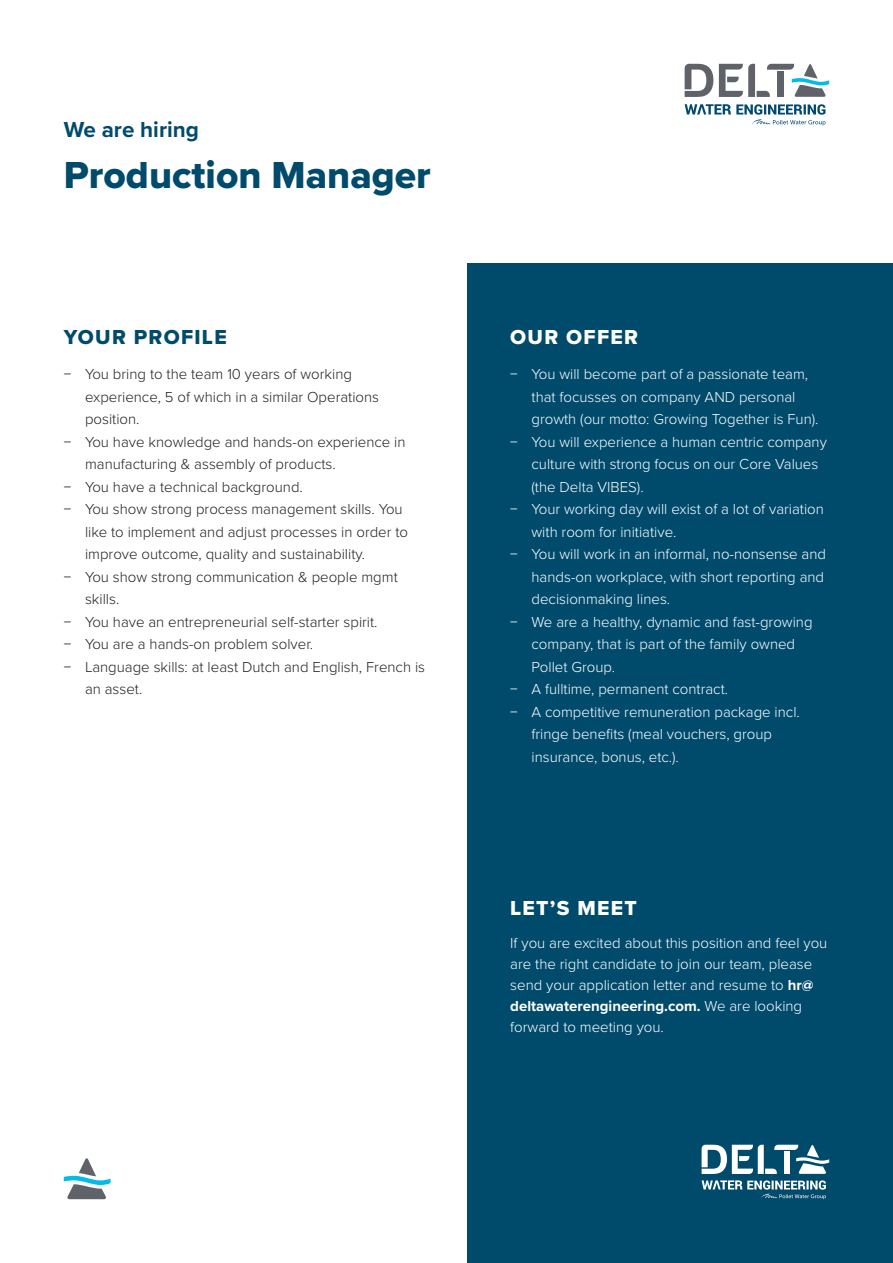
<style>
.page{position:relative;width:893px;height:1263px;background:#fff}
.page>*{position:absolute;margin:0;border:0;box-sizing:border-box;transform-origin:0 0}
.t1{font:39px "Proxima Nova Extrabld";color:#004b6c}
.t2{font:700 22.5px "Proxima Nova";color:#004b6c}
.t3{font:21px "Proxima Nova Extrabld";letter-spacing:.06em;color:#fff}
.t4{font:21px "Proxima Nova Extrabld";letter-spacing:.06em;color:#004b6c}
.t5{font:300 15px/22.5px "Proxima Nova";color:#fff}
.t6{font:300 15px/22.5px "Proxima Nova";color:#231f20}
.s1{font-weight:400}
.s2{font-weight:700}
</style>
<div class="page">
<div style="left:468px;top:264px;width:425px;height:999px;background:#004b6c"></div>
<svg style="left:702px;top:1145px;width:127px;height:29px"></svg>
<svg style="left:702px;top:1180px;width:124px;height:19px"></svg>
<svg style="left:64px;top:1158px;width:47px;height:41px"></svg>
<svg style="left:685px;top:64px;width:28px;height:33px"></svg>
<svg style="left:719px;top:64px;width:110px;height:33px"></svg>
<svg style="left:685px;top:104px;width:140px;height:22px"></svg>
<p class="t2" style="left:64px;top:113px;width:137px">We are hiring</p>
<p class="t1" style="left:64px;top:146px;width:369px">Production Manager</p>
<h1 class="t4" style="left:64px;top:321px;width:164px">YOUR PROFILE</h1>
<p class="t6" style="left:85px;top:362px;width:296px;text-indent:-21px"><span class="s1">−</span> You bring to the team 10 years of working experience, 5 of which in a similar Operations position.</p>
<p class="t6" style="left:85px;top:430px;width:322px;text-indent:-21px"><span class="s1">−</span> You have knowledge and hands-on experience in manufacturing &amp; assembly of products.</p>
<p class="t6" style="left:64px;top:475px;width:241px"><span class="s1">−</span> You have a technical background.</p>
<p class="t6" style="left:85px;top:497px;width:325px;text-indent:-21px"><span class="s1">−</span> You show strong process management skills. You like to implement and adjust processes in order to improve outcome, quality and sustainability.</p>
<p class="t6" style="left:85px;top:565px;width:314px;text-indent:-21px"><span class="s1">−</span> You show strong communication &amp; people mgmt skills.</p>
<p class="t6" style="left:64px;top:610px;width:315px"><span class="s1">−</span> You have an entrepreneurial self-starter spirit.</p>
<p class="t6" style="left:64px;top:632px;width:251px"><span class="s1">−</span> You are a hands-on problem solver.</p>
<p class="t6" style="left:85px;top:655px;width:342px;text-indent:-21px"><span class="s1">−</span> Language skills: at least Dutch and English, French is an asset.</p>
<h1 class="t3" style="left:510px;top:321px;width:129px">OUR OFFER</h1>
<p class="t5" style="left:531px;top:362px;width:288px;text-indent:-21px"><span class="s1">−</span> You will become part of a passionate team, that focusses on company AND personal growth (our motto: Growing Together is Fun).</p>
<p class="t5" style="left:531px;top:430px;width:297px;text-indent:-21px"><span class="s1">−</span> You will experience a human centric company culture with strong focus on our Core Values (the Delta VIBES).</p>
<p class="t5" style="left:531px;top:497px;width:294px;text-indent:-21px"><span class="s1">−</span> Your working day will exist of a lot of variation with room for initiative.</p>
<p class="t5" style="left:531px;top:542px;width:296px;text-indent:-21px"><span class="s1">−</span> You will work in an informal, no-nonsense and hands-on workplace, with short reporting and decisionmaking lines.</p>
<p class="t5" style="left:531px;top:610px;width:283px;text-indent:-21px"><span class="s1">−</span> We are a healthy, dynamic and fast-growing company, that is part of the family owned<br>Pollet Group.</p>
<p class="t5" style="left:510px;top:677px;width:219px"><span class="s1">−</span> A fulltime, permanent contract.</p>
<p class="t5" style="left:531px;top:700px;width:270px;text-indent:-21px"><span class="s1">−</span> A competitive remuneration package incl. fringe benefits (meal vouchers, group insurance, bonus, etc.).</p>
<h1 class="t3" style="left:510px;top:892px;width:128px">LET’S MEET</h1>
<p class="t5" style="left:510px;top:932px;width:319px;line-height:21px">If you are excited about this position and feel you are the right candidate to join our team, please send your application letter and resume to <span class="s2">hr@ deltawaterengineering.com.</span> We are looking forward to meeting you.</p>
</div>
